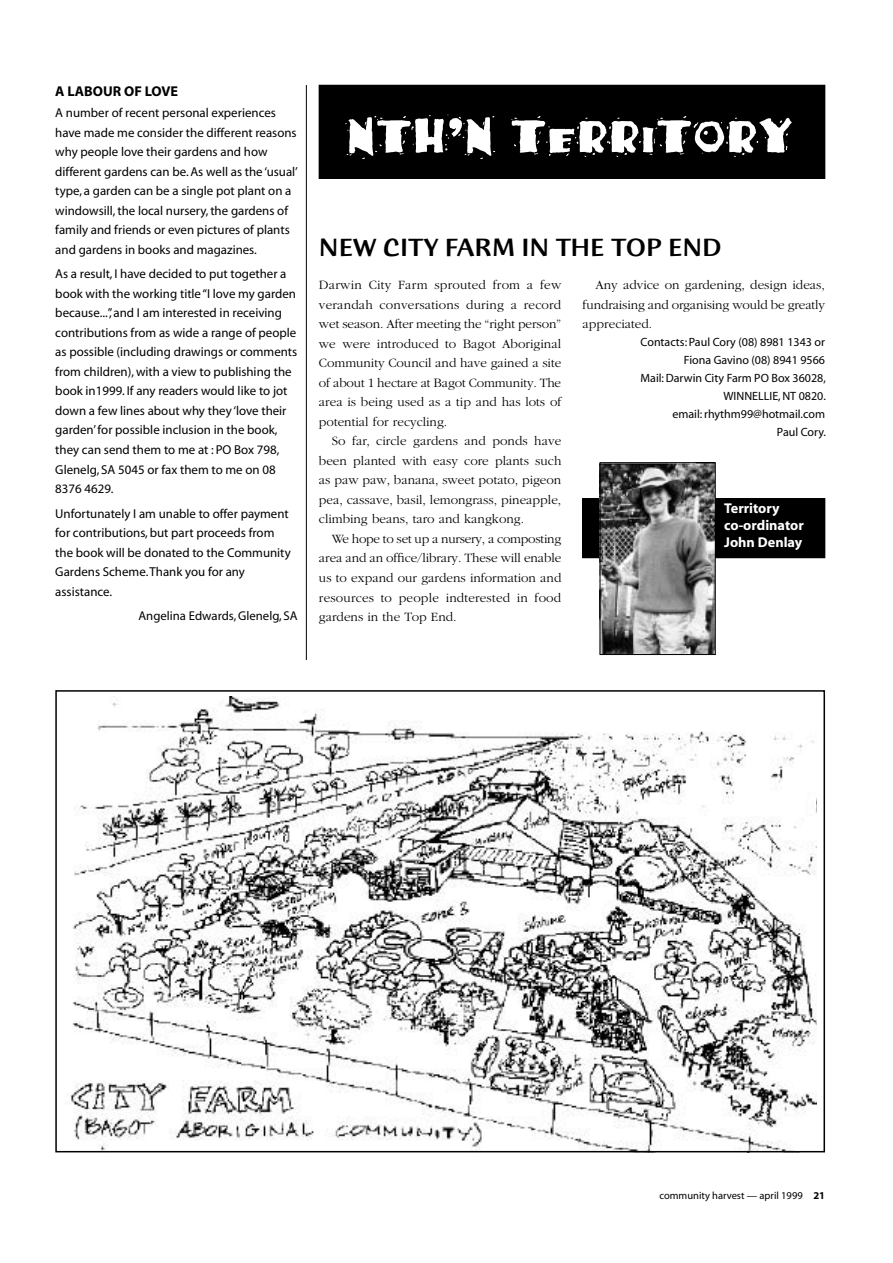
<style>
.page{position:relative;width:893px;height:1263px;background:#fff}
.page>*{position:absolute;margin:0;border:0;box-sizing:border-box;transform-origin:0 0}
.t1{font:54px "Fajita ICG Mild";color:#fff}
.t2{font:500 27px "Humana Sans ITC";color:#000}
.t3{font:700 14.25px/17.1px "Myriad";color:#fff}
.t4{font:700 14.25px "Myriad";color:#000}
.t5{font:300 13.2px/19.5px "Garamond";color:#000;text-align:justify}
.t6{font:12.9px/19.5px "Myriad";color:#000}
.t7{font:12.75px "Myriad";color:#000}
.t8{font:12px/18px "Myriad";color:#000;text-align:right}
.t9{font:10.5px "Myriad";color:#000}
.s1{font-weight:700}
</style>
<div class="page">
<div style="left:583px;top:499px;width:242px;height:59px;background:#000"></div>
<div style="left:583px;top:498px;width:242px;height:60px;border:1px solid #000"></div>
<div style="left:319px;top:85px;width:506px;height:93px;background:#000"></div>
<div style="left:319px;top:85px;width:506px;height:94px;border:1px solid #000"></div>
<img style="left:70px;top:697px;width:746px;height:452px">
<div style="left:55px;top:690px;width:770px;height:462px;border:2px solid #000"></div>
<hr style="left:306px;top:85px;width:1px;height:575px;background:#000">
<img style="left:602px;top:464px;width:112px;height:189px">
<div style="left:600px;top:462px;width:116px;height:193px;border:1px solid #000"></div>
<p class="t4" style="left:55px;top:84px;width:124px">A LABOUR OF LOVE</p>
<p class="t6" style="left:55px;top:104px;width:244px">A number of recent personal experiences have made me consider the different reasons why people love their gardens and how different gardens can be. As well as the ‘usual’ type, a garden can be a single pot plant on a windowsill, the local nursery, the gardens of family and friends or even pictures of plants and gardens in books and magazines.</p>
<p class="t6" style="left:55px;top:265px;width:243px">As a result, I have decided to put together a book with the working title “I love my garden because...”, and I am interested in receiving contributions from as wide a range of people as possible (including drawings or comments from children), with a view to publishing the book in1999. If any readers would like to jot down a few lines about why they ‘love their garden’ for possible inclusion in the book, they can send them to me at : PO Box 798, Glenelg, SA 5045 or fax them to me on 08<br>8376 4629.</p>
<p class="t6" style="left:55px;top:504px;width:237px">Unfortunately I am unable to offer payment for contributions, but part proceeds from the book will be donated to the Community Gardens Scheme. Thank you for any assistance.</p>
<p class="t7" style="left:139px;top:609px;width:161px">Angelina Edwards, Glenelg, SA</p>
<h1 class="t1" style="left:347px;top:102px;width:448px">NTH’N TERRITORY</h1>
<h2 class="t2" style="left:319px;top:233px;width:405px">NEW CITY FARM IN THE TOP END</h2>
<p class="t5" style="left:319px;top:276px;width:244px">Darwin City Farm sprouted from a few verandah conversations during a record wet season. After meeting the “right person” we were introduced to Bagot Aboriginal Community Council and have gained a site of about 1 hectare at Bagot Community. The area is being used as a tip and has lots of potential for recycling.</p>
<p class="t5" style="left:319px;top:432px;width:244px;text-indent:13px">So far, circle gardens and ponds have been planted with easy core plants such as paw paw, banana, sweet potato, pigeon pea, cassave, basil, lemongrass, pineapple, climbing beans, taro and kangkong.</p>
<p class="t5" style="left:319px;top:529px;width:244px;text-indent:13px">We hope to set up a nursery, a composting area and an office/library. These will enable us to expand our gardens information and resources to people indterested in food gardens in the Top End.</p>
<p class="t5" style="left:583px;top:276px;width:244px;text-indent:13px">Any advice on gardening, design ideas, fundraising and organising would be greatly appreciated.</p>
<p class="t8" style="left:640px;top:334px;width:187px">Contacts: Paul Cory (08) 8981 1343 or<br>Fiona Gavino (08) 8941 9566<br>Mail: Darwin City Farm PO Box 36028,<br>WINNELLIE, NT 0820.<br>email: rhythm99@hotmail.com<br>Paul Cory.</p>
<p class="t3" style="left:724px;top:500px;width:81px">Territory co-ordinator<br>John Denlay</p>
<p class="t9" style="left:659px;top:1190px;width:167px">community harvest — april 1999 <span class="s1">21</span></p>
</div>
